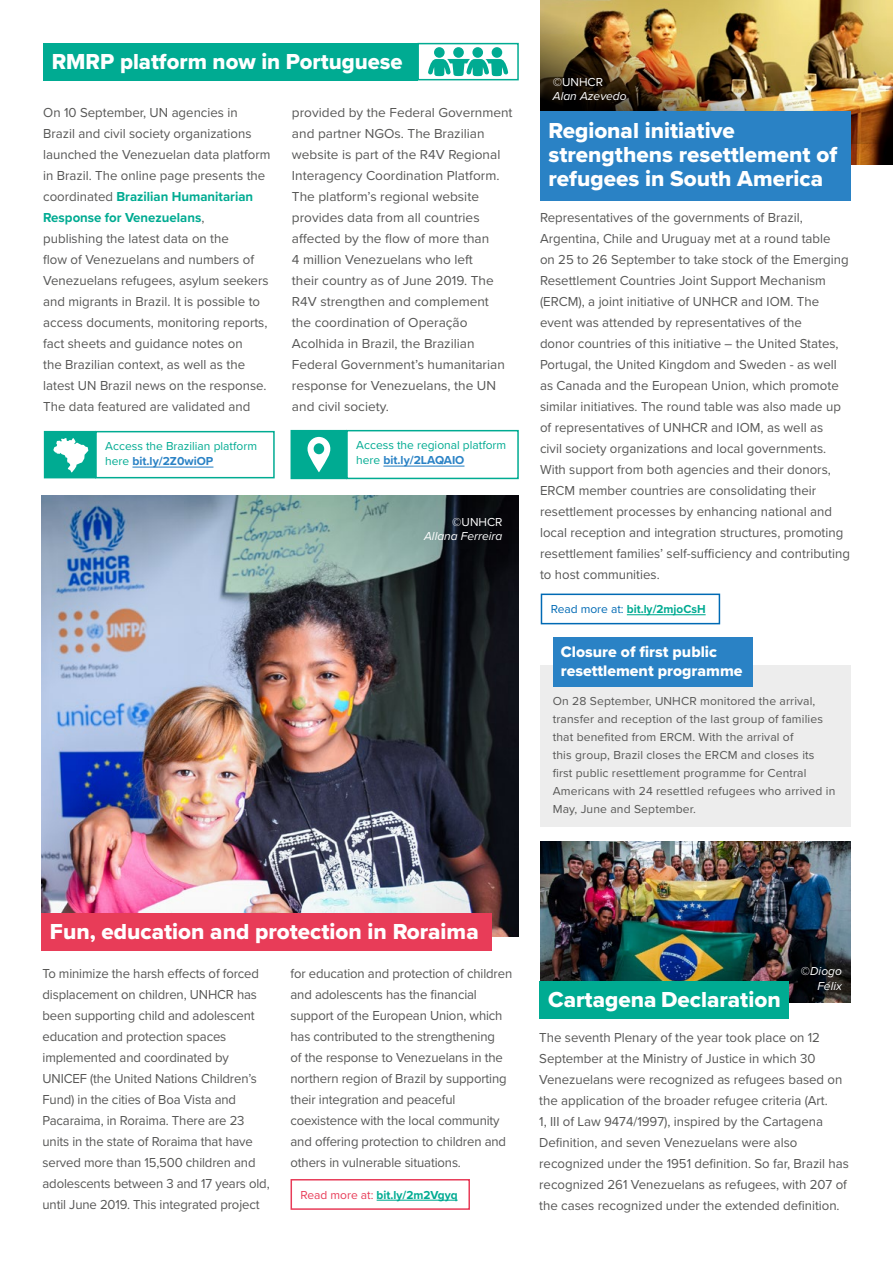
<style>
.page{position:relative;width:893px;height:1263px;background:#fff}
.page>*{position:absolute;margin:0;border:0;box-sizing:border-box;transform-origin:0 0}
.t1{font:22.5px/24px "Proxima Nova Extrabld";color:#fff}
.t2{font:15.75px/19.5px "Proxima Nova Extrabld";color:#fff}
.t3{font:13.5px/21px "Proxima Nova";color:#575756}
.t4{font:12px/18px "Proxima Nova";letter-spacing:.01em;color:#575756}
.t5{font:12px/15px "Proxima Nova";color:#00ab92}
.t6{font:700 12px "Proxima Nova";color:#00ab92}
.t7{font:italic 12px/14.4px "Proxima Nova";color:#fff;text-align:right}
.t8{font:12px "Proxima Nova";color:#fff}
.s1{font-weight:700;color:#00ab92}
.s2{font-weight:700;color:#2a82c5}
.s3{font-weight:400;color:#006ab4}
.s4{font-weight:400;color:#e83c58}
.s5{font-style:normal}
</style>
<div class="page">
<img style="left:42px;top:495px;width:477px;height:441px">
<img style="left:540px;top:841px;width:311px;height:162px">
<img style="left:540px;top:0;width:353px;height:144px">
<hr style="left:627px;top:614px;width:79px;height:1px;background:#00ab92">
<div style="left:541px;top:593px;width:179px;height:31px;border:2px solid #006ab4"></div>
<div style="left:43px;top:43px;width:374px;height:37px;background:#00ab92"></div>
<div style="left:540px;top:981px;width:249px;height:37px;background:#00ab92"></div>
<div style="left:41px;top:913px;width:451px;height:37px;background:#e83c58"></div>
<div style="left:540px;top:665px;width:311px;height:161px;background:#ededed"></div>
<div style="left:553px;top:637px;width:200px;height:49px;background:#2a82c5"></div>
<div style="left:417px;top:43px;width:102px;height:37px;background:#fff;border:2px solid #00ab92"></div>
<hr style="left:377px;top:1200px;width:81px;height:1px;background:#00ab92">
<div style="left:291px;top:1179px;width:179px;height:31px;border:2px solid #e83c58"></div>
<hr style="left:383px;top:466px;width:81px;height:1px;background:#2a82c5">
<div style="left:346px;top:430px;width:173px;height:49px;border:2px solid #00ab92"></div>
<div style="left:291px;top:430px;width:56px;height:49px;background:#00ab92"></div>
<svg style="left:307px;top:437px;width:23px;height:35px"></svg>
<hr style="left:132px;top:467px;width:81px;height:1px;background:#2a82c5">
<div style="left:95px;top:431px;width:180px;height:47px;border:2px solid #00ab92"></div>
<div style="left:44px;top:431px;width:52px;height:47px;background:#00ab92"></div>
<svg style="left:53px;top:438px;width:35px;height:34px"></svg>
<div style="left:492px;top:47px;width:10px;height:11px;background:#00ab92;border-radius:50%"></div>
<div style="left:453px;top:47px;width:11px;height:11px;background:#00ab92;border-radius:50%"></div>
<div style="left:434px;top:47px;width:11px;height:11px;background:#00ab92;border-radius:50%"></div>
<svg style="left:428px;top:59px;width:80px;height:17px"></svg>
<div style="left:472px;top:47px;width:11px;height:11px;background:#00ab92;border-radius:50%"></div>
<div style="left:540px;top:112px;width:310px;height:89px;background:#2a82c5"></div>
<h1 class="t1" style="left:52px;top:49px;width:352px">RMRP platform now in Portuguese</h1>
<p class="t3" style="left:43px;top:101px;width:229px">On 10 September, UN agencies in Brazil and civil society organizations launched the Venezuelan data platform in Brazil. The online page presents the coordinated <span class="s1">Brazilian Humanitarian Response for Venezuelans</span>,<br>publishing the latest data on the<br>flow of Venezuelans and numbers of Venezuelans refugees, asylum seekers and migrants in Brazil. It is possible to access documents, monitoring reports, fact sheets and guidance notes on<br>the Brazilian context, as well as the latest UN Brazil news on the response.<br>The data featured are validated and</p>
<p class="t5" style="left:105px;top:438px;width:153px">Access the Brazilian platform here <span class="s2">bit.ly/2Z0wiOP</span></p>
<p class="t3" style="left:292px;top:101px;width:222px">provided by the Federal Government and partner NGOs. The Brazilian website is part of the R4V Regional<br>Interagency Coordination Platform.<br>The platform’s regional website provides data from all countries affected by the flow of more than<br>4 million Venezuelans who left<br>their country as of June 2019. The<br>R4V strengthen and complement<br>the coordination of Operação<br>Acolhida in Brazil, the Brazilian<br>Federal Government’s humanitarian response for Venezuelans, the UN and civil society.</p>
<p class="t5" style="left:356px;top:437px;width:152px">Access the regional platform here <span class="s2">bit.ly/2LAQAIO</span></p>
<p class="t8" style="left:452px;top:513px;width:52px">©UNHCR</p>
<p class="t7" style="left:424px;top:528px;width:80px">Allana Ferreira</p>
<p class="t8" style="left:553px;top:73px;width:52px">©UNHCR</p>
<p class="t7" style="left:553px;top:88px;width:75px">Alan Azevedo</p>
<h1 class="t1" style="left:549px;top:118px;width:290px">Regional initiative strengthens resettlement of refugees in South America</h1>
<p class="t3" style="left:540px;top:206px;width:311px">Representatives of the governments of Brazil, Argentina, Chile and Uruguay met at a round table<br>on 25 to 26 September to take stock of the Emerging Resettlement Countries Joint Support Mechanism (ERCM), a joint initiative of UNHCR and IOM. The event was attended by representatives of the<br>donor countries of this initiative – the United States, Portugal, the United Kingdom and Sweden - as well as Canada and the European Union, which promote similar initiatives. The round table was also made up of representatives of UNHCR and IOM, as well as<br>civil society organizations and local governments.<br>With support from both agencies and their donors, ERCM member countries are consolidating their resettlement processes by enhancing national and local reception and integration structures, promoting resettlement families’ self-sufficiency and contributing to host communities.</p>
<p class="t6" style="left:551px;top:600px;width:156px"><span class="s3">Read more at:</span> bit.ly/2mjoCsH</p>
<p class="t2" style="left:561px;top:642px;width:183px">Closure of first public resettlement programme</p>
<p class="t4" style="left:553px;top:692px;width:284px">On 28 September, UNHCR monitored the arrival, transfer and reception of the last group of families that benefited from ERCM. With the arrival of<br>this group, Brazil closes the ERCM and closes its first public resettlement programme for Central Americans with 24 resettled refugees who arrived in May, June and September.</p>
<h1 class="t1" style="left:50px;top:919px;width:430px">Fun, education and protection in Roraima</h1>
<p class="t3" style="left:43px;top:962px;width:229px">To minimize the harsh effects of forced displacement on children, UNHCR has been supporting child and adolescent education and protection spaces implemented and coordinated by UNICEF (the United Nations Children’s Fund) in the cities of Boa Vista and Pacaraima, in Roraima. There are 23 units in the state of Roraima that have served more than 15,500 children and adolescents between 3 and 17 years old, until June 2019. This integrated project</p>
<p class="t3" style="left:291px;top:962px;width:223px">for education and protection of children and adolescents has the financial support of the European Union, which has contributed to the strengthening<br>of the response to Venezuelans in the northern region of Brazil by supporting their integration and peaceful coexistence with the local community and offering protection to children and others in vulnerable situations.</p>
<p class="t6" style="left:301px;top:1185px;width:159px"><span class="s4">Read more at:</span> bit.ly/2m2Vgyq</p>
<h1 class="t1" style="left:548px;top:987px;width:234px">Cartagena Declaration</h1>
<p class="t7" style="left:801px;top:964px;width:43px"><span class="s5">©</span>Diogo<br>Félix</p>
<p class="t3" style="left:539px;top:1026px;width:311px">The seventh Plenary of the year took place on 12<br>September at the Ministry of Justice in which 30<br>Venezuelans were recognized as refugees based on the application of the broader refugee criteria (Art.<br>1, III of Law 9474/1997), inspired by the Cartagena Definition, and seven Venezuelans were also recognized under the 1951 definition. So far, Brazil has recognized 261 Venezuelans as refugees, with 207 of the cases recognized under the extended definition.</p>
</div>
